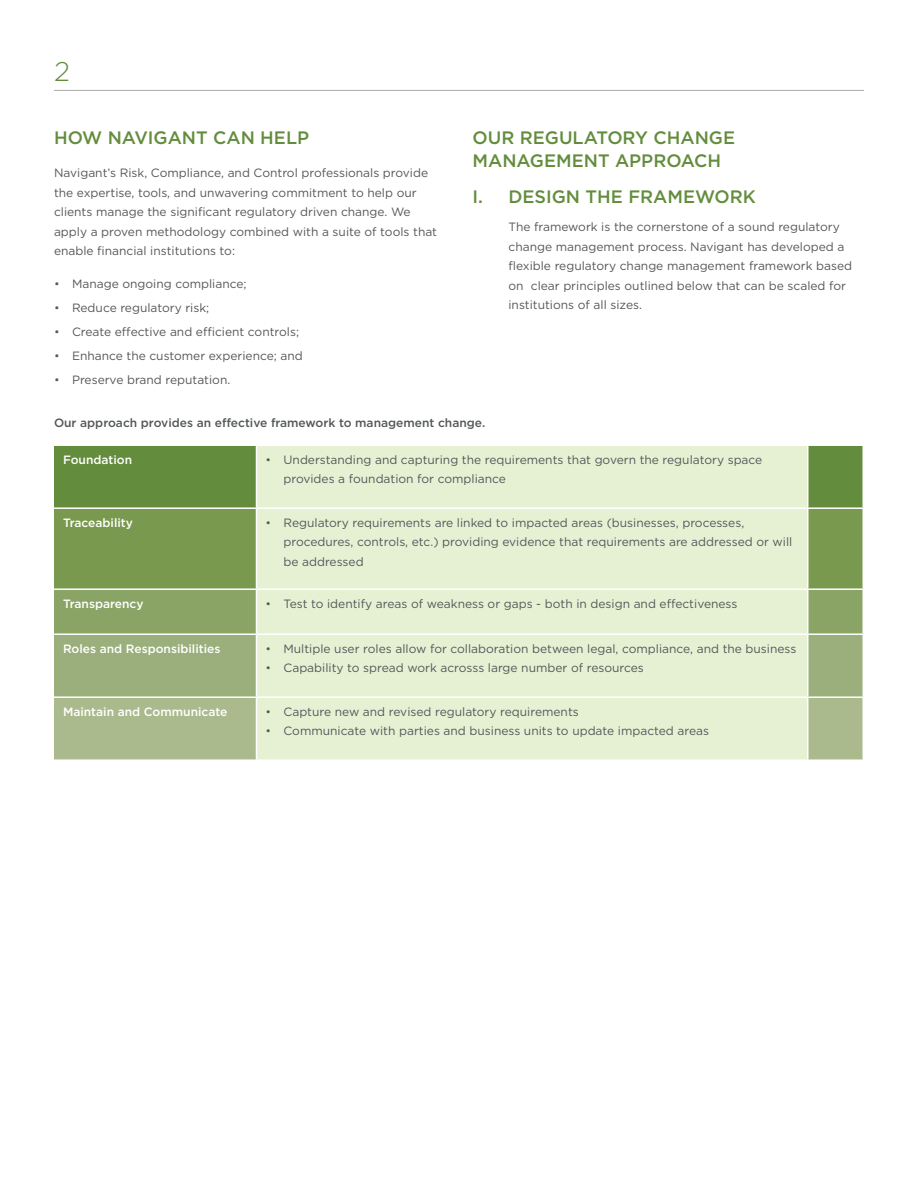
<style>
.page{position:relative;width:918px;height:1188px;background:#fff}
.page>*{position:absolute;margin:0;border:0;box-sizing:border-box;transform-origin:0 0}
.t1{font:300 27px "Gotham";color:#638d3d}
.t2{font:500 18px/22.5px "Gotham";color:#638d3d}
.t3{font:12px/19.5px "Gotham";color:#545759}
.t4{font:500 12px "Gotham";color:#fff}
.t5{font:500 12px "Gotham";color:#545759}
.s1{font-weight:300}
</style>
<div class="page">
<hr style="left:54px;top:90px;width:810px;height:1px;background:#aaacad">
<div style="left:54px;top:446px;width:808px;height:61px;background:#638d3d"></div>
<div style="left:257px;top:446px;width:550px;height:61px;background:#e6f1d4"></div>
<svg style="left:54px;top:509px;width:808px;height:79px;background:#c3d5a9"></svg>
<svg style="left:54px;top:590px;width:808px;height:43px;background:#c8d8b1"></svg>
<svg style="left:54px;top:635px;width:808px;height:61px;background:#cddcb8"></svg>
<svg style="left:54px;top:698px;width:808px;height:61px;background:#d3dfbd"></svg>
<hr style="left:256px;top:446px;width:1px;height:61px;background:#fff">
<hr style="left:807px;top:446px;width:1px;height:61px;background:#fff">
<hr style="left:256px;top:509px;width:1px;height:79px;background:#fff">
<hr style="left:807px;top:509px;width:1px;height:79px;background:#fff">
<hr style="left:256px;top:590px;width:1px;height:43px;background:#fff">
<hr style="left:807px;top:590px;width:1px;height:43px;background:#fff">
<hr style="left:256px;top:635px;width:1px;height:61px;background:#fff">
<hr style="left:807px;top:635px;width:1px;height:61px;background:#fff">
<hr style="left:256px;top:698px;width:1px;height:61px;background:#fff">
<hr style="left:807px;top:698px;width:1px;height:61px;background:#fff">
<h1 class="t1" style="left:54px;top:54px;width:17px">2</h1>
<h2 class="t2" style="left:54px;top:126px;width:257px">HOW NAVIGANT CAN HELP</h2>
<p class="t3" style="left:54px;top:163px;width:385px">Navigant’s Risk, Compliance, and Control professionals provide the expertise, tools, and unwavering commitment to help our clients manage the significant regulatory driven change. We apply a proven methodology combined with a suite of tools that enable financial institutions to:</p>
<p class="t3" style="left:54px;top:274px;width:194px"><span class="s1">•</span> Manage ongoing compliance;</p>
<p class="t3" style="left:54px;top:298px;width:157px"><span class="s1">•</span> Reduce regulatory risk;</p>
<p class="t3" style="left:54px;top:322px;width:247px"><span class="s1">•</span> Create effective and efficient controls;</p>
<p class="t3" style="left:54px;top:346px;width:250px"><span class="s1">•</span> Enhance the customer experience; and</p>
<p class="t3" style="left:54px;top:370px;width:178px"><span class="s1">•</span> Preserve brand reputation.</p>
<h2 class="t2" style="left:472px;top:126px;width:264px">OUR REGULATORY CHANGE<br>MANAGEMENT APPROACH</h2>
<h2 class="t2" style="left:472px;top:185px;width:285px">I. DESIGN THE FRAMEWORK</h2>
<p class="t3" style="left:508px;top:217px;width:345px">The framework is the cornerstone of a sound regulatory change management process. Navigant has developed a flexible regulatory change management framework based on clear principles outlined below that can be scaled for institutions of all sizes.</p>
<p class="t5" style="left:54px;top:415px;width:433px">Our approach provides an effective framework to management change.</p>
<p class="t4" style="left:63px;top:452px;width:71px">Foundation</p>
<p class="t3" style="left:284px;top:450px;width:480px;text-indent:-18px"><span class="s1">•</span> Understanding and capturing the requirements that govern the regulatory space provides a foundation for compliance</p>
<p class="t4" style="left:63px;top:515px;width:71px">Traceability</p>
<p class="t3" style="left:284px;top:513px;width:510px;text-indent:-18px"><span class="s1">•</span> Regulatory requirements are linked to impacted areas (businesses, processes, procedures, controls, etc.) providing evidence that requirements are addressed or will be addressed</p>
<p class="t4" style="left:63px;top:596px;width:82px">Transparency</p>
<p class="t3" style="left:266px;top:594px;width:473px"><span class="s1">•</span> Test to identify areas of weakness or gaps - both in design and effectiveness</p>
<p class="t4" style="left:63px;top:641px;width:159px">Roles and Responsibilities</p>
<p class="t3" style="left:266px;top:639px;width:532px"><span class="s1">•</span> Multiple user roles allow for collaboration between legal, compliance, and the business</p>
<p class="t3" style="left:266px;top:658px;width:380px"><span class="s1">•</span> Capability to spread work acrosss large number of resources</p>
<p class="t4" style="left:63px;top:704px;width:166px">Maintain and Communicate</p>
<p class="t3" style="left:266px;top:702px;width:315px"><span class="s1">•</span> Capture new and revised regulatory requirements</p>
<p class="t3" style="left:266px;top:721px;width:445px"><span class="s1">•</span> Communicate with parties and business units to update impacted areas</p>
</div>
